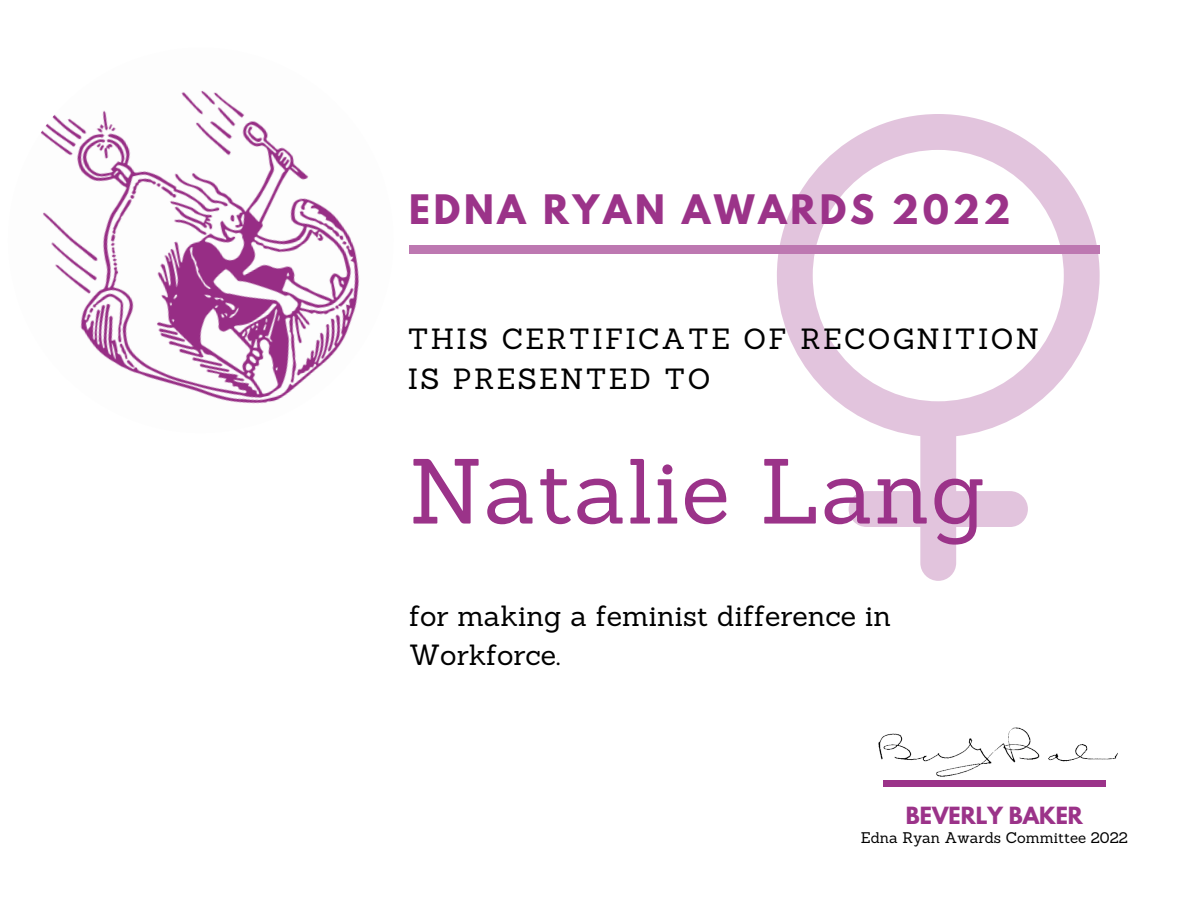
<style>
.page{position:relative;width:1188px;height:918px;background:#fff}
.page>*{position:absolute;margin:0;border:0;box-sizing:border-box;transform-origin:0 0}
.t1{font:90px "Sanchez";letter-spacing:.01em;color:#9b3389}
.t2{font:700 36px "League Spartan";letter-spacing:.105em;color:#9b3389}
.t3{font:28.5px/39.3px "Sanchez";letter-spacing:.085em;color:#000}
.t4{font:28.5px/39.3px "Sanchez";color:#000}
.t5{font:700 21px "League Spartan";color:#9b3389}
.t6{font:15px "Sanchez";color:#000}
</style>
<div class="page">
<svg style="left:777px;top:114px;width:323px;height:467px"></svg>
<div style="left:409px;top:246px;width:691px;height:8px;background:#bd78b1"></div>
<img style="left:41px;top:90px;width:372px;height:314px">
<div style="left:883px;top:780px;width:223px;height:7px;background:#9b3389"></div>
<img style="left:878px;top:728px;width:240px;height:48px">
<p class="t2" style="left:409px;top:191px;width:603px">EDNA RYAN AWARDS 2022</p>
<p class="t3" style="left:408px;top:319px;width:633px">THIS CERTIFICATE OF RECOGNITION<br>IS PRESENTED TO</p>
<h1 class="t1" style="left:409px;top:433px;width:578px">Natalie Lang</h1>
<p class="t4" style="left:409px;top:596px;width:484px">for making a feminist difference in<br>Workforce.</p>
<p class="t5" style="left:906px;top:805px;width:178px">BEVERLY BAKER</p>
<p class="t6" style="left:861px;top:828px;width:268px">Edna Ryan Awards Committee 2022</p>
</div>
